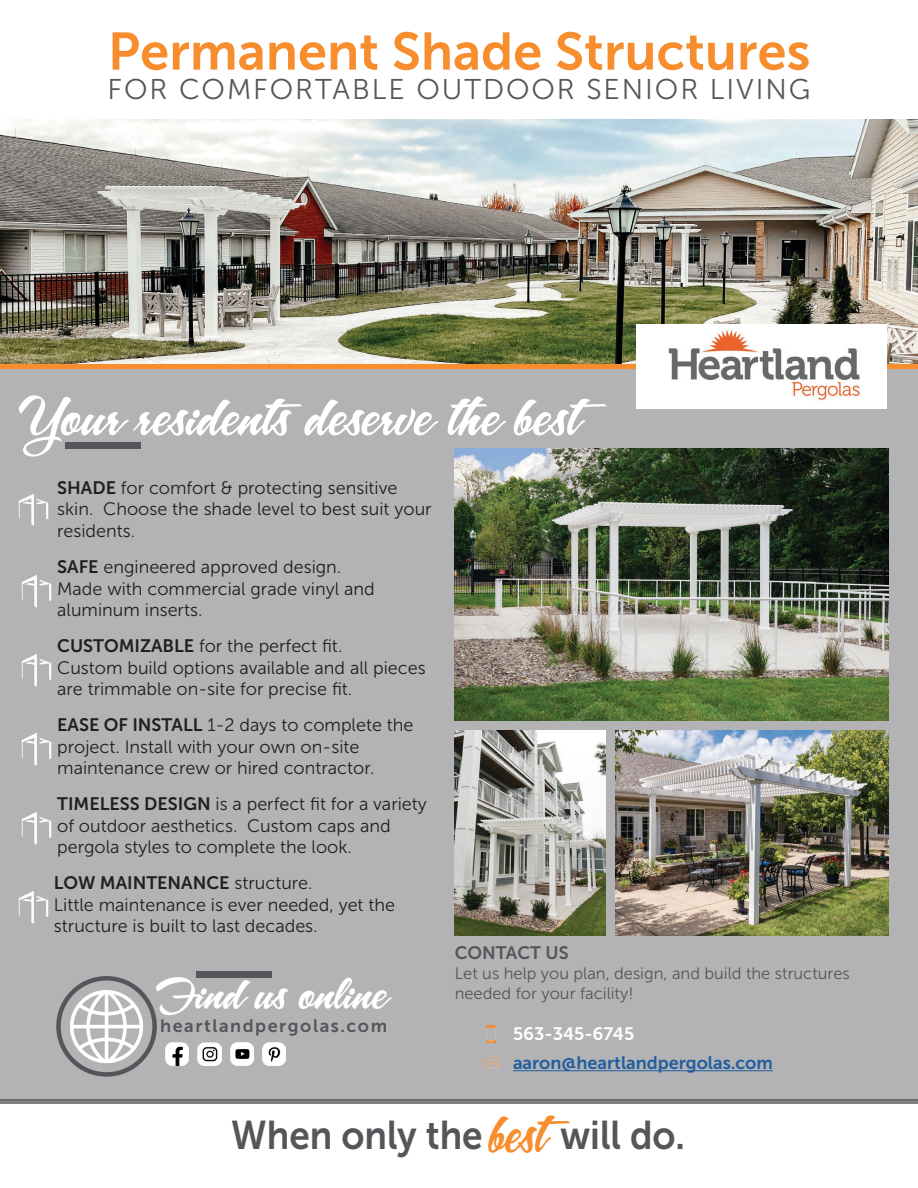
<style>
.page{position:relative;width:918px;height:1188px;background:#fff}
.page>*{position:absolute;margin:0;border:0;box-sizing:border-box;transform-origin:0 0}
.t1{font:54px "A&S Snapper Script";color:#fff}
.t2{font:52.5px "Museo Sans 700";color:#f78d2d}
.t3{font:43.5px "A&S Snapper Script";color:#fff}
.t4{font:40.05px "Museo Sans 700";color:#56565a;scale:.92 1}
.t5{font:28.5px "Museo Sans 300";letter-spacing:.07em;color:#56565a}
.t6{font:18px/21.6px "Museo Sans 300";color:#231f20}
.t7{font:18px "Museo Sans 700";color:#215e9f}
.t8{font:18px "Museo Sans 700";letter-spacing:.085em;color:#56565a}
.t9{font:18px "Museo Sans 700";color:#fff}
.t10{font:18px "Museo Sans 700";color:#56565a}
.t11{font:16.5px/19.8px "Museo Sans 300";color:#56565a}
.s1{font-family:"Museo Sans 700"}
.s2{font-family:"A&S Snapper Script";font-size:54.6px;color:#f78d2d}
</style>
<div class="page">
<div style="left:0;top:1099px;width:918px;height:5px;background:#848185"></div>
<div style="left:0;top:368px;width:918px;height:733px;background:#b3b3b5"></div>
<img style="left:0;top:120px;width:918px;height:244px">
<div style="left:0;top:364px;width:639px;height:5px;background:#f78d2d"></div>
<div style="left:884px;top:364px;width:34px;height:5px;background:#f78d2d"></div>
<img style="left:454px;top:449px;width:434px;height:272px">
<img style="left:454px;top:731px;width:152px;height:205px">
<img style="left:616px;top:731px;width:272px;height:205px">
<img style="left:18px;top:494px;width:31px;height:32px">
<img style="left:21px;top:575px;width:31px;height:33px">
<img style="left:21px;top:654px;width:31px;height:33px">
<img style="left:21px;top:733px;width:31px;height:33px">
<img style="left:21px;top:812px;width:31px;height:33px">
<img style="left:18px;top:891px;width:31px;height:33px">
<hr style="left:513px;top:1070px;width:260px;height:1px;background:#215e9f">
<img style="left:636px;top:324px;width:250px;height:85px">
<img style="left:69px;top:989px;width:75px;height:75px">
<div style="left:56px;top:976px;width:101px;height:101px;border:4px solid #56565a;border-radius:50%"></div>
<div style="left:196px;top:971px;width:76px;height:7px;background:#56565a"></div>
<img style="left:487px;top:1026px;width:8px;height:16px">
<img style="left:482px;top:1057px;width:18px;height:12px">
<img style="left:166px;top:1042px;width:23px;height:24px">
<img style="left:198px;top:1042px;width:23px;height:24px">
<img style="left:230px;top:1042px;width:23px;height:24px">
<img style="left:263px;top:1042px;width:23px;height:24px">
<div style="left:65px;top:443px;width:75px;height:6px;background:#56565a"></div>
<p class="t2" style="left:108px;top:22px;width:704px">Permanent Shade Structures</p>
<p class="t5" style="left:108px;top:74px;width:704px">FOR COMFORTABLE OUTDOOR SENIOR LIVING</p>
<p class="t1" style="left:18px;top:389px;width:590px">Your residents deserve the best</p>
<p class="t6" style="left:57px;top:477px;width:376px"><span class="s1">SHADE</span> for comfort &amp; protecting sensitive skin. Choose the shade level to best suit your residents.</p>
<p class="t6" style="left:57px;top:556px;width:319px"><span class="s1">SAFE</span> engineered approved design.<br>Made with commercial grade vinyl and</p>
<p class="t6" style="left:57px;top:599px;width:147px">aluminum inserts.</p>
<p class="t6" style="left:57px;top:635px;width:287px"><span class="s1">CUSTOMIZABLE</span> for the perfect fit.</p>
<p class="t6" style="left:57px;top:657px;width:370px">Custom build options available and all pieces are trimmable on-site for precise fit.</p>
<p class="t6" style="left:57px;top:714px;width:358px"><span class="s1">EASE OF INSTALL</span> 1-2 days to complete the project. Install with your own on-site</p>
<p class="t6" style="left:57px;top:757px;width:319px">maintenance crew or hired contractor.</p>
<p class="t6" style="left:57px;top:793px;width:371px"><span class="s1">TIMELESS DESIGN</span> is a perfect fit for a variety of outdoor aesthetics. Custom caps and</p>
<p class="t6" style="left:57px;top:836px;width:296px">pergola styles to complete the look.</p>
<p class="t6" style="left:54px;top:872px;width:343px"><span class="s1">LOW MAINTENANCE</span> structure.<br>Little maintenance is ever needed, yet the structure is built to last decades.</p>
<p class="t3" style="left:156px;top:972px;width:231px">Find us online</p>
<p class="t8" style="left:160px;top:1016px;width:228px">heartlandpergolas.com</p>
<p class="t10" style="left:455px;top:943px;width:115px">CONTACT US</p>
<p class="t11" style="left:455px;top:964px;width:397px">Let us help you plan, design, and build the structures needed for your facility!</p>
<p class="t9" style="left:513px;top:1024px;width:123px">563-345-6745</p>
<p class="t7" style="left:513px;top:1053px;width:261px">aaron@heartlandpergolas.com</p>
<p class="t4" style="left:231px;top:1113px;width:495px">When only the <span class="s2">best</span> will do.</p>
</div>
